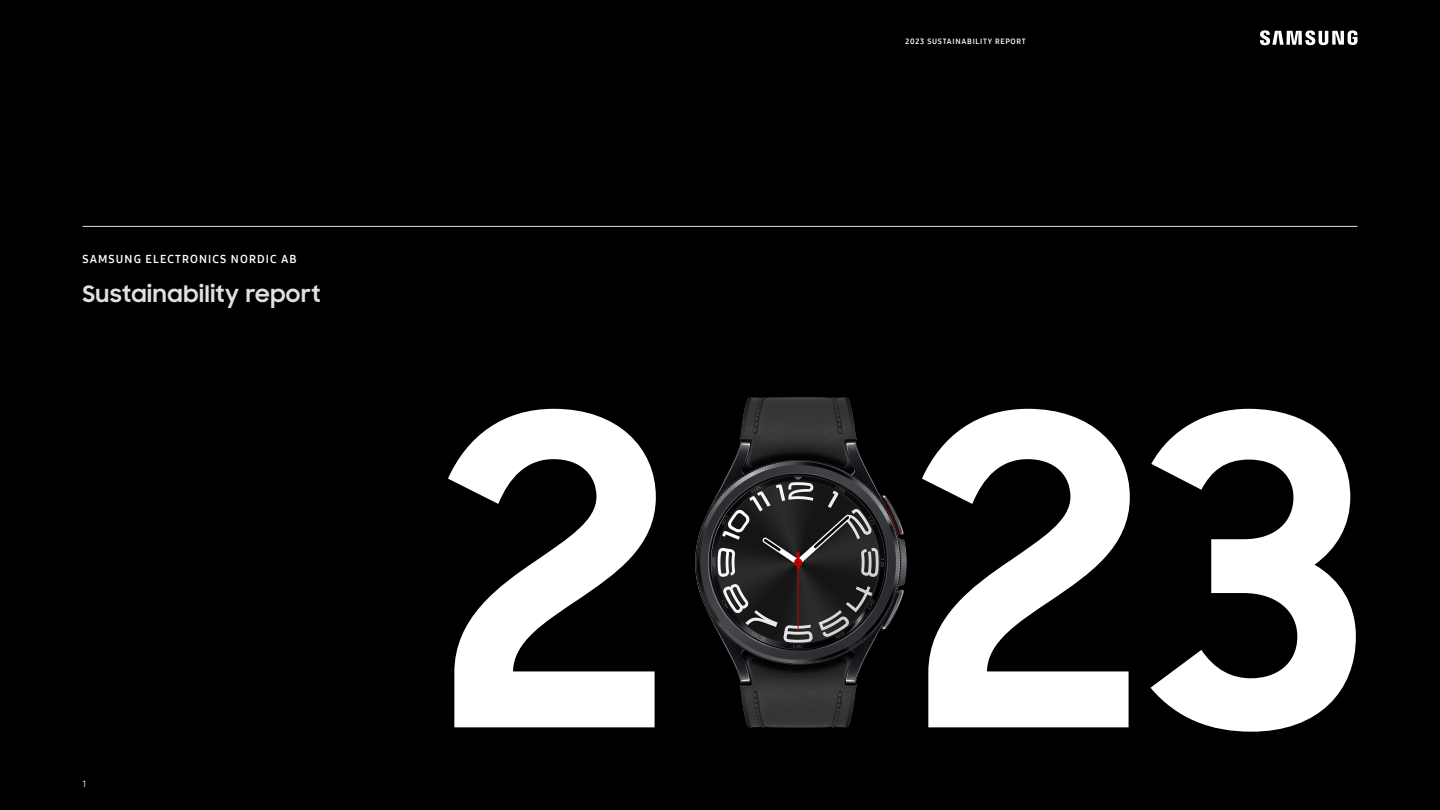
<style>
.page{position:relative;width:1440px;height:810px;background:#fff}
.page>*{position:absolute;margin:0;border:0;box-sizing:border-box;transform-origin:0 0}
.t1{font:700 430.5px "Samsung Sharp Sans";color:#fff}
.t2{font:700 22.5px "Samsung Sharp Sans";letter-spacing:.03em;color:#e0e0df}
.t3{font:11.25px "Samsung One 700";letter-spacing:.1em;color:#fff}
.t4{font:9px "Samsung One 400";color:#fff}
.t5{font:7.5px "Samsung One 700";letter-spacing:.1em;color:#fff}
</style>
<div class="page">
<div style="left:1px;top:0;width:1439px;height:810px;background:#000"></div>
<svg style="left:1260px;top:30px;width:97px;height:15px"></svg>
<hr style="left:82px;top:226px;width:1276px;height:1px;background:#e0e0df">
<img style="left:695px;top:397px;width:211px;height:331px">
<p class="t3" style="left:82px;top:251px;width:216px">SAMSUNG ELECTRONICS NORDIC AB</p>
<h2 class="t2" style="left:82px;top:277px;width:240px">Sustainability report</h2>
<p class="t4" style="left:83px;top:778px;width:5px">1</p>
<p class="t5" style="left:906px;top:36px;width:122px">2023 SUSTAINABILITY REPORT</p>
<h1 class="t1" style="left:439px;top:254px;width:928px">2 23</h1>
</div>
